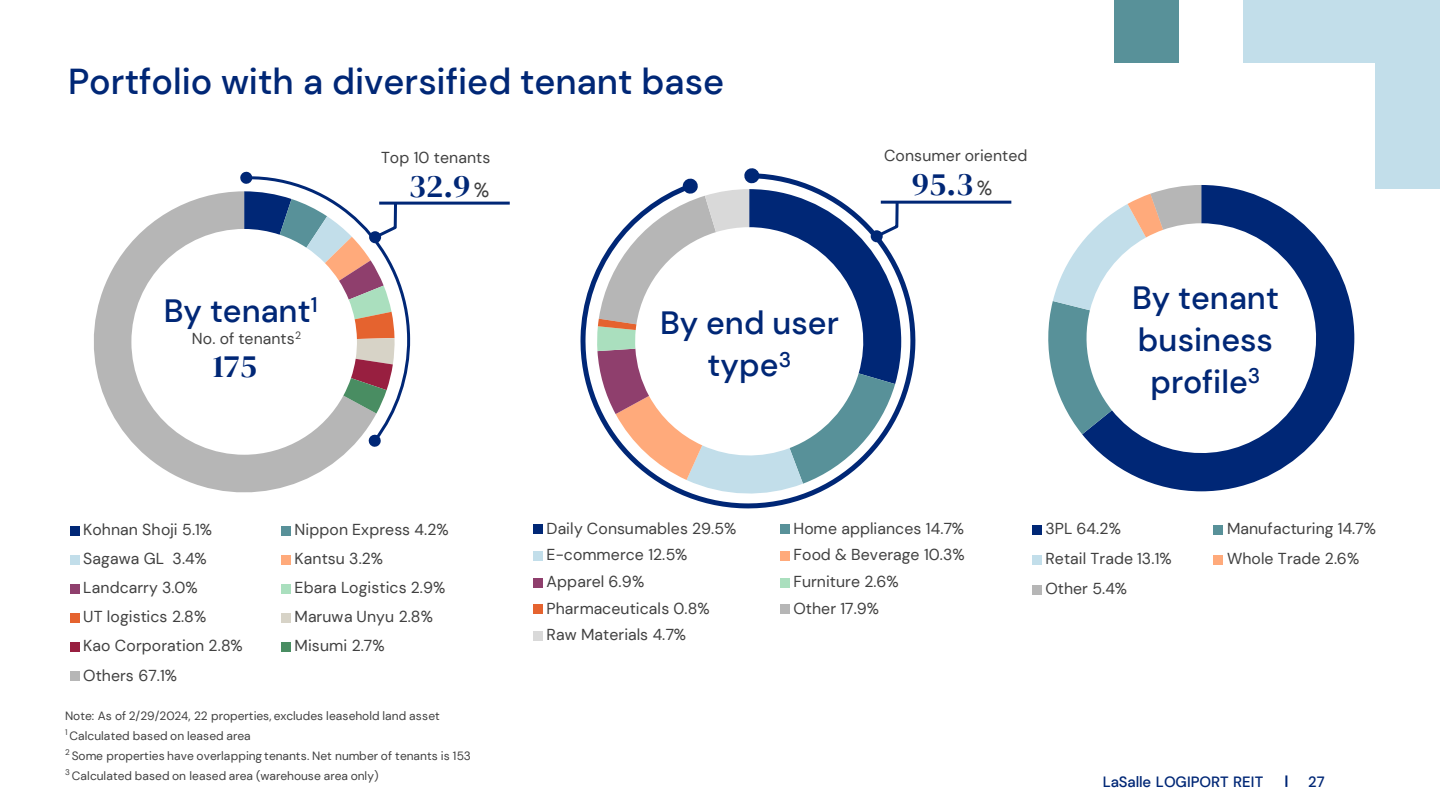
<style>
.page{position:relative;width:1440px;height:811px;background:#fff}
.page>*{position:absolute;margin:0;border:0;box-sizing:border-box;transform-origin:0 0}
.t1{font:500 36px "DM Sans";color:#002776}
.t2{font:500 32.2px "DM Sans";color:#002776}
.t3{font:32.2px "DM Serif Display";letter-spacing:.005em;color:#002776}
.t4{font:15.8px "DM Sans";letter-spacing:.005em;color:#404040}
.t5{font:500 14.8px "DM Sans";letter-spacing:.005em;color:#002776}
.t6{font:12px "DM Sans";color:#404040}
.s1{font-family:"DM Sans";font-size:20.2px;color:#404040}
</style>
<div class="page">
<svg style="left:1285px;top:775px;width:2px;height:11px"></svg>
<div style="left:1376px;top:0;width:64px;height:188px;background:#c2deea"></div>
<div style="left:1243px;top:0;width:197px;height:62px;background:#c2deea"></div>
<div style="left:1114px;top:0;width:64px;height:62px;background:#589199"></div>
<svg style="left:1082px;top:185px;width:272px;height:306px"></svg>
<svg style="left:1048px;top:185px;width:153px;height:249px"></svg>
<div style="left:1032px;top:525px;width:10px;height:9px;background:#002776"></div>
<div style="left:1214px;top:525px;width:9px;height:9px;background:#589199"></div>
<div style="left:1032px;top:554px;width:10px;height:10px;background:#c2deea"></div>
<div style="left:1214px;top:554px;width:9px;height:10px;background:#ffaa7b"></div>
<div style="left:1032px;top:585px;width:10px;height:9px;background:#b6b6b6"></div>
<div style="left:533px;top:524px;width:10px;height:10px;background:#002776"></div>
<div style="left:780px;top:524px;width:10px;height:10px;background:#589199"></div>
<div style="left:533px;top:551px;width:10px;height:9px;background:#c2deea"></div>
<div style="left:780px;top:551px;width:10px;height:9px;background:#ffaa7b"></div>
<div style="left:533px;top:577px;width:10px;height:10px;background:#8f3f6d"></div>
<div style="left:780px;top:577px;width:10px;height:10px;background:#aadfbe"></div>
<div style="left:533px;top:604px;width:10px;height:9px;background:#e5632f"></div>
<div style="left:780px;top:604px;width:10px;height:9px;background:#b6b6b6"></div>
<div style="left:533px;top:631px;width:10px;height:9px;background:#d9d9d9"></div>
<svg style="left:94px;top:191px;width:258px;height:302px"></svg>
<div style="left:70px;top:526px;width:9px;height:9px;background:#002776"></div>
<div style="left:281px;top:526px;width:10px;height:9px;background:#589199"></div>
<div style="left:70px;top:554px;width:9px;height:10px;background:#c2deea"></div>
<div style="left:281px;top:554px;width:10px;height:10px;background:#ffaa7b"></div>
<div style="left:70px;top:584px;width:9px;height:9px;background:#8f3f6d"></div>
<div style="left:281px;top:584px;width:10px;height:9px;background:#aadfbe"></div>
<div style="left:70px;top:613px;width:9px;height:9px;background:#e5632f"></div>
<div style="left:281px;top:613px;width:10px;height:9px;background:#d7d3c7"></div>
<div style="left:70px;top:642px;width:9px;height:9px;background:#981f40"></div>
<div style="left:281px;top:642px;width:10px;height:9px;background:#498d62"></div>
<div style="left:70px;top:671px;width:9px;height:9px;background:#b6b6b6"></div>
<hr style="left:379px;top:201px;width:131px;height:3px;background:#002776">
<svg style="left:240px;top:171px;width:169px;height:276px"></svg>
<div style="left:369px;top:231px;width:12px;height:12px;background:#002776;border-radius:50%"></div>
<svg style="left:581px;top:203px;width:335px;height:305px"></svg>
<hr style="left:881px;top:200px;width:130px;height:3px;background:#002776">
<svg style="left:597px;top:168px;width:304px;height:330px"></svg>
<div style="left:871px;top:230px;width:12px;height:12px;background:#002776;border-radius:50%"></div>
<h2 class="t1" style="left:68px;top:59px;width:658px">Portfolio with a diversified tenant base</h2>
<p class="t2" style="left:164px;top:290px;width:155px">By tenant<sup>1</sup></p>
<p class="t4" style="left:192px;top:328px;width:111px">No. of tenants<sup>2</sup></p>
<p class="t3" style="left:213px;top:347px;width:45px">175</p>
<p class="t4" style="left:381px;top:147px;width:111px">Top 10 tenants</p>
<p class="t3" style="left:409px;top:167px;width:82px">32.9 <span class="s1">%</span></p>
<p class="t2" style="left:660px;top:303px;width:180px">By end user</p>
<p class="t2" style="left:708px;top:345px;width:85px">type<sup>3</sup></p>
<p class="t4" style="left:884px;top:146px;width:145px">Consumer oriented</p>
<p class="t3" style="left:912px;top:165px;width:82px">95.3 <span class="s1">%</span></p>
<p class="t2" style="left:1132px;top:278px;width:148px">By tenant</p>
<p class="t2" style="left:1138px;top:319px;width:137px">business</p>
<p class="t2" style="left:1150px;top:361px;width:111px">profile<sup>3</sup></p>
<p class="t4" style="left:83px;top:519px;width:130px">Kohnan Shoji 5.1%</p>
<p class="t4" style="left:295px;top:519px;width:156px">Nippon Express 4.2%</p>
<p class="t4" style="left:83px;top:548px;width:125px">Sagawa GL 3.4%</p>
<p class="t4" style="left:295px;top:548px;width:90px">Kantsu 3.2%</p>
<p class="t4" style="left:83px;top:577px;width:116px">Landcarry 3.0%</p>
<p class="t4" style="left:295px;top:577px;width:152px">Ebara Logistics 2.9%</p>
<p class="t4" style="left:83px;top:606px;width:125px">UT logistics 2.8%</p>
<p class="t4" style="left:295px;top:606px;width:140px">Maruwa Unyu 2.8%</p>
<p class="t4" style="left:83px;top:636px;width:161px">Kao Corporation 2.8%</p>
<p class="t4" style="left:295px;top:636px;width:91px">Misumi 2.7%</p>
<p class="t4" style="left:83px;top:665px;width:95px">Others 67.1%</p>
<p class="t6" style="left:65px;top:708px;width:376px">Note: As of 2/29/2024, 22 properties, excludes leasehold land asset</p>
<p class="t6" style="left:65px;top:727px;width:187px"><sup>1</sup> Calculated based on leased area</p>
<p class="t6" style="left:65px;top:747px;width:407px"><sup>2</sup> Some properties have overlapping tenants. Net number of tenants is 153</p>
<p class="t6" style="left:65px;top:768px;width:315px"><sup>3</sup> Calculated based on leased area (warehouse area only)</p>
<p class="t4" style="left:547px;top:518px;width:191px">Daily Consumables 29.5%</p>
<p class="t4" style="left:793px;top:518px;width:172px">Home appliances 14.7%</p>
<p class="t4" style="left:547px;top:545px;width:142px">E-commerce 12.5%</p>
<p class="t4" style="left:793px;top:545px;width:173px">Food &amp; Beverage 10.3%</p>
<p class="t4" style="left:547px;top:571px;width:99px">Apparel 6.9%</p>
<p class="t4" style="left:793px;top:571px;width:107px">Furniture 2.6%</p>
<p class="t4" style="left:547px;top:598px;width:164px">Pharmaceuticals 0.8%</p>
<p class="t4" style="left:793px;top:598px;width:87px">Other 17.9%</p>
<p class="t4" style="left:547px;top:624px;width:141px">Raw Materials 4.7%</p>
<p class="t4" style="left:1045px;top:518px;width:77px">3PL 64.2%</p>
<p class="t4" style="left:1227px;top:518px;width:151px">Manufacturing 14.7%</p>
<p class="t4" style="left:1045px;top:548px;width:128px">Retail Trade 13.1%</p>
<p class="t4" style="left:1227px;top:548px;width:134px">Whole Trade 2.6%</p>
<p class="t4" style="left:1045px;top:578px;width:83px">Other 5.4%</p>
<p class="t5" style="left:1103px;top:772px;width:162px">LaSalle LOGIPORT REIT</p>
<p class="t5" style="left:1308px;top:772px;width:18px">27</p>
</div>
